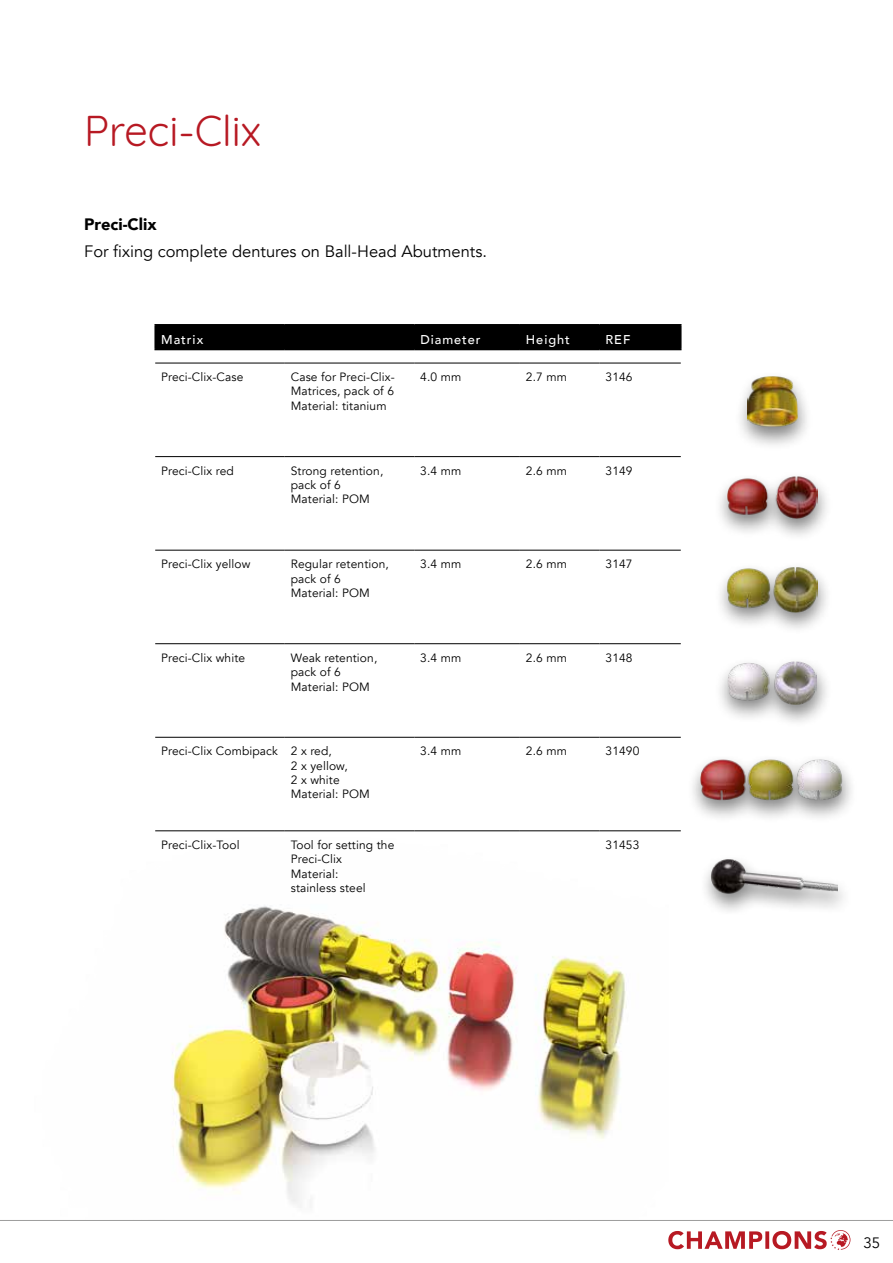
<style>
.page{position:relative;width:893px;height:1263px;background:#fff}
.page>*{position:absolute;margin:0;border:0;box-sizing:border-box;transform-origin:0 0}
.t1{font:42px "Quicksand";color:#b71923}
.t2{font:16.5px "Avenir";color:#000}
.t3{font:900 16.5px "Avenir";color:#000}
.t4{font:15px "Avenir";color:#000}
.t5{font:500 12.75px "Avenir";letter-spacing:.075em;color:#fff}
.t6{font:12px/14.4px "Avenir";letter-spacing:.01em;color:#000}
</style>
<div class="page">
<svg style="left:668px;top:1230px;width:182px;height:20px"></svg>
<hr style="left:0;top:1220px;width:893px;height:1px;background:#9d9d9c">
<img style="left:172px;top:906px;width:455px;height:302px">
<hr style="left:154px;top:324px;width:131px;height:2px;background:#000">
<hr style="left:154px;top:326px;width:2px;height:23px;background:#000">
<hr style="left:285px;top:324px;width:129px;height:2px;background:#000">
<hr style="left:414px;top:324px;width:106px;height:2px;background:#000">
<hr style="left:520px;top:324px;width:80px;height:2px;background:#000">
<hr style="left:600px;top:324px;width:81px;height:2px;background:#000">
<div style="left:155px;top:325px;width:526px;height:24px;background:#000"></div>
<hr style="left:154px;top:349px;width:131px;height:1px;background:#000">
<hr style="left:285px;top:349px;width:129px;height:1px;background:#000">
<hr style="left:414px;top:349px;width:106px;height:1px;background:#000">
<hr style="left:520px;top:349px;width:80px;height:1px;background:#000">
<hr style="left:600px;top:349px;width:81px;height:1px;background:#000">
<hr style="left:155px;top:363px;width:130px;height:1px;background:#000">
<hr style="left:285px;top:363px;width:129px;height:1px;background:#000">
<hr style="left:414px;top:363px;width:106px;height:1px;background:#000">
<hr style="left:520px;top:363px;width:80px;height:1px;background:#000">
<hr style="left:600px;top:363px;width:81px;height:1px;background:#000">
<hr style="left:155px;top:456px;width:130px;height:1px;background:#000">
<hr style="left:285px;top:456px;width:129px;height:1px;background:#000">
<hr style="left:414px;top:456px;width:106px;height:1px;background:#000">
<hr style="left:520px;top:456px;width:80px;height:1px;background:#000">
<hr style="left:600px;top:456px;width:81px;height:1px;background:#000">
<hr style="left:155px;top:550px;width:130px;height:1px;background:#000">
<hr style="left:285px;top:550px;width:129px;height:1px;background:#000">
<hr style="left:414px;top:550px;width:106px;height:1px;background:#000">
<hr style="left:520px;top:550px;width:80px;height:1px;background:#000">
<hr style="left:600px;top:550px;width:81px;height:1px;background:#000">
<hr style="left:155px;top:643px;width:130px;height:1px;background:#000">
<hr style="left:285px;top:643px;width:129px;height:1px;background:#000">
<hr style="left:414px;top:643px;width:106px;height:1px;background:#000">
<hr style="left:520px;top:643px;width:80px;height:1px;background:#000">
<hr style="left:600px;top:643px;width:81px;height:1px;background:#000">
<hr style="left:155px;top:737px;width:130px;height:1px;background:#000">
<hr style="left:285px;top:737px;width:129px;height:1px;background:#000">
<hr style="left:414px;top:737px;width:106px;height:1px;background:#000">
<hr style="left:520px;top:737px;width:80px;height:1px;background:#000">
<hr style="left:600px;top:737px;width:81px;height:1px;background:#000">
<hr style="left:155px;top:830px;width:130px;height:1px;background:#000">
<hr style="left:285px;top:830px;width:129px;height:1px;background:#000">
<hr style="left:414px;top:830px;width:106px;height:1px;background:#000">
<hr style="left:520px;top:830px;width:80px;height:1px;background:#000">
<hr style="left:600px;top:830px;width:81px;height:1px;background:#000">
<div style="left:698px;top:854px;width:156px;height:63px;background:#000;opacity:.5"></div>
<img style="left:711px;top:859px;width:126px;height:36px">
<div style="left:734px;top:371px;width:80px;height:80px;background:#000;opacity:.5"></div>
<img style="left:747px;top:377px;width:50px;height:50px">
<div style="left:714px;top:470px;width:118px;height:72px;background:#000;opacity:.5"></div>
<img style="left:727px;top:475px;width:90px;height:44px">
<div style="left:714px;top:561px;width:119px;height:74px;background:#000;opacity:.5"></div>
<img style="left:727px;top:566px;width:90px;height:46px">
<div style="left:715px;top:655px;width:118px;height:73px;background:#000;opacity:.5"></div>
<img style="left:727px;top:660px;width:90px;height:44px">
<div style="left:687px;top:753px;width:171px;height:70px;background:#000;opacity:.5"></div>
<img style="left:700px;top:756px;width:144px;height:46px">
<h1 class="t1" style="left:84px;top:99px;width:178px">Preci-Clix</h1>
<h2 class="t3" style="left:84px;top:210px;width:74px">Preci-Clix</h2>
<h2 class="t2" style="left:84px;top:241px;width:404px">For fixing complete dentures on Ball-Head Abutments.</h2>
<p class="t5" style="left:161px;top:328px;width:44px">Matrix</p>
<p class="t5" style="left:420px;top:328px;width:62px">Diameter</p>
<p class="t5" style="left:526px;top:328px;width:45px">Height</p>
<p class="t5" style="left:606px;top:328px;width:26px">REF</p>
<p class="t6" style="left:161px;top:370px;width:84px">Preci-Clix-Case</p>
<p class="t6" style="left:291px;top:370px;width:106px;text-align:justify">Case for Preci-Clix-Matrices, pack of 6<br>Material: titanium</p>
<p class="t6" style="left:420px;top:370px;width:43px">4.0 mm</p>
<p class="t6" style="left:526px;top:370px;width:43px">2.7 mm</p>
<p class="t6" style="left:606px;top:370px;width:29px">3146</p>
<p class="t6" style="left:161px;top:463px;width:74px">Preci-Clix red</p>
<p class="t6" style="left:291px;top:463px;width:94px">Strong retention, pack of 6<br>Material: POM</p>
<p class="t6" style="left:420px;top:463px;width:43px">3.4 mm</p>
<p class="t6" style="left:526px;top:463px;width:43px">2.6 mm</p>
<p class="t6" style="left:606px;top:463px;width:29px">3149</p>
<p class="t6" style="left:161px;top:557px;width:91px">Preci-Clix yellow</p>
<p class="t6" style="left:291px;top:557px;width:100px">Regular retention, pack of 6<br>Material: POM</p>
<p class="t6" style="left:420px;top:557px;width:43px">3.4 mm</p>
<p class="t6" style="left:526px;top:557px;width:43px">2.6 mm</p>
<p class="t6" style="left:606px;top:557px;width:29px">3147</p>
<p class="t6" style="left:161px;top:651px;width:85px">Preci-Clix white</p>
<p class="t6" style="left:291px;top:651px;width:88px">Weak retention, pack of 6<br>Material: POM</p>
<p class="t6" style="left:420px;top:651px;width:43px">3.4 mm</p>
<p class="t6" style="left:526px;top:651px;width:43px">2.6 mm</p>
<p class="t6" style="left:606px;top:651px;width:29px">3148</p>
<p class="t6" style="left:291px;top:744px;width:81px;text-indent:-130px">Preci-Clix Combipack 2 x red,<br>2 x yellow,<br>2 x white<br>Material: POM</p>
<p class="t6" style="left:420px;top:744px;width:43px">3.4 mm</p>
<p class="t6" style="left:526px;top:744px;width:43px">2.6 mm</p>
<p class="t6" style="left:606px;top:744px;width:35px">31490</p>
<p class="t6" style="left:161px;top:838px;width:80px">Preci-Clix-Tool</p>
<p class="t6" style="left:291px;top:838px;width:105px">Tool for setting the<br>Preci-Clix<br>Material:<br>stainless steel</p>
<p class="t6" style="left:606px;top:838px;width:35px">31453</p>
<p class="t4" style="left:863px;top:1234px;width:18px">35</p>
</div>
